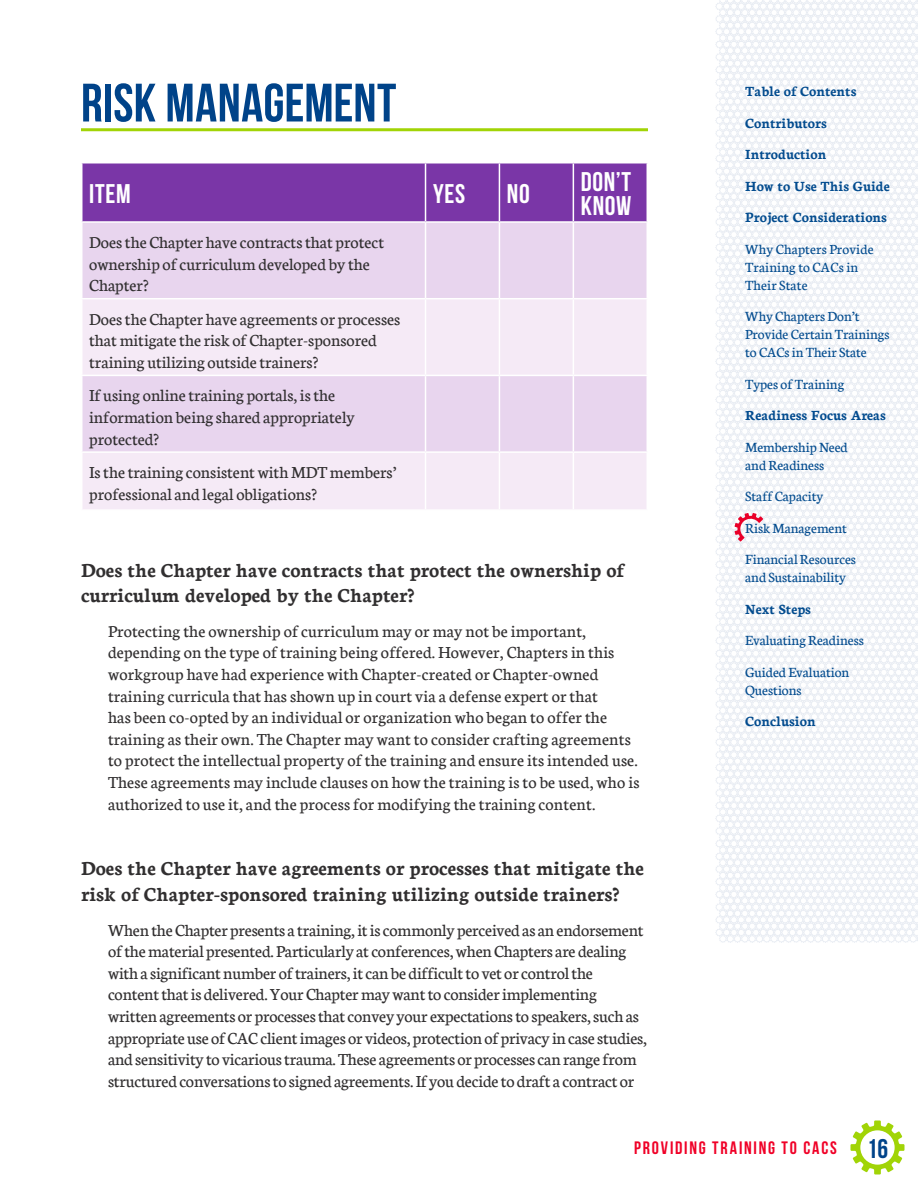
<style>
.page{position:relative;width:918px;height:1188px;background:#fff}
.page>*{position:absolute;margin:0;border:0;box-sizing:border-box;transform-origin:0 0}
.Heading_1{font:700 54px "Bebas Neue";letter-spacing:.005em;color:#004389}
.Table_Header{font:700 27px/24px "Bebas Neue";letter-spacing:.025em;color:#fff}
.Question{font:700 21px/25.2px "Neuton";color:#312f30}
.Answer{font:18px/21.6px "Neuton";color:#312f30}
.t1{font:700 18px "Bebas Neue";letter-spacing:.1em;color:#f00027}
.t2{font:15px/18px "Neuton";color:#034c8f}
.t3{font:700 15px/31.5px "Neuton";color:#034c8f}
.s1{font-size:27px;color:#004389}
</style>
<div class="page">
<svg style="left:850px;top:1120px;width:54px;height:55px"></svg>
<img style="left:716px;top:0;width:202px;height:943px">
<hr style="left:81px;top:128px;width:567px;height:3px;background:#a1d406">
<div style="left:82px;top:164px;width:565px;height:57px;background:#7a36a7"></div>
<div style="left:82px;top:223px;width:565px;height:75px;background:#e8d5ee"></div>
<svg style="left:82px;top:299px;width:565px;height:210px;background:#f0e2f3"></svg>
<hr style="left:425px;top:164px;width:1px;height:57px;background:#fff">
<hr style="left:499px;top:164px;width:1px;height:57px;background:#fff">
<hr style="left:573px;top:164px;width:1px;height:57px;background:#fff">
<hr style="left:425px;top:223px;width:1px;height:75px;background:#fff">
<hr style="left:499px;top:223px;width:1px;height:75px;background:#fff">
<hr style="left:573px;top:223px;width:1px;height:75px;background:#fff">
<hr style="left:425px;top:299px;width:1px;height:76px;background:#fff">
<hr style="left:499px;top:299px;width:1px;height:76px;background:#fff">
<hr style="left:573px;top:299px;width:1px;height:76px;background:#fff">
<hr style="left:81px;top:375px;width:345px;height:1px;background:#fff">
<hr style="left:426px;top:375px;width:73px;height:1px;background:#fff">
<hr style="left:425px;top:376px;width:1px;height:75px;background:#fff">
<hr style="left:499px;top:375px;width:74px;height:1px;background:#fff">
<hr style="left:499px;top:376px;width:1px;height:75px;background:#fff">
<hr style="left:573px;top:375px;width:75px;height:1px;background:#fff">
<hr style="left:573px;top:376px;width:1px;height:75px;background:#fff">
<hr style="left:81px;top:451px;width:345px;height:2px;background:#fff">
<hr style="left:426px;top:451px;width:73px;height:2px;background:#fff">
<hr style="left:425px;top:453px;width:1px;height:56px;background:#fff">
<hr style="left:499px;top:451px;width:74px;height:2px;background:#fff">
<hr style="left:499px;top:453px;width:1px;height:56px;background:#fff">
<hr style="left:573px;top:451px;width:75px;height:2px;background:#fff">
<hr style="left:573px;top:453px;width:1px;height:56px;background:#fff">
<svg style="left:735px;top:513px;width:28px;height:29px"></svg>
<p class="Heading_1" style="left:81px;top:73px;width:317px">RISK MANAGEMENT</p>
<p class="Table_Header" style="left:89px;top:181px;width:43px">ITEM</p>
<p class="Table_Header" style="left:433px;top:181px;width:34px">YES</p>
<p class="Table_Header" style="left:507px;top:181px;width:24px">NO</p>
<p class="Answer" style="left:89px;top:232px;width:296px">Does the Chapter have contracts that protect ownership of curriculum developed by the<br>Chapter?</p>
<p class="Answer" style="left:89px;top:308px;width:313px">Does the Chapter have agreements or processes that mitigate the risk of Chapter-sponsored training utilizing outside trainers?</p>
<p class="Answer" style="left:89px;top:385px;width:267px">If using online training portals, is the information being shared appropriately protected?</p>
<p class="Answer" style="left:89px;top:462px;width:309px">Is the training consistent with MDT members’ professional and legal obligations?</p>
<p class="Table_Header" style="left:581px;top:169px;width:52px">DON’T<br>KNOW</p>
<p class="Question" style="left:81px;top:557px;width:544px">Does the Chapter have contracts that protect the ownership of curriculum developed by the Chapter?</p>
<p class="Answer" style="left:108px;top:620px;width:533px">Protecting the ownership of curriculum may or may not be important, depending on the type of training being offered. However, Chapters in this workgroup have had experience with Chapter-created or Chapter-owned training curricula that has shown up in court via a defense expert or that<br>has been co-opted by an individual or organization who began to offer the training as their own. The Chapter may want to consider crafting agreements to protect the intellectual property of the training and ensure its intended use.<br>These agreements may include clauses on how the training is to be used, who is authorized to use it, and the process for modifying the training content.</p>
<p class="Question" style="left:81px;top:856px;width:565px">Does the Chapter have agreements or processes that mitigate the risk of Chapter-sponsored training utilizing outside trainers?</p>
<p class="Answer" style="left:108px;top:919px;width:541px">When the Chapter presents a training, it is commonly perceived as an endorsement of the material presented. Particularly at conferences, when Chapters are dealing with a significant number of trainers, it can be difficult to vet or control the content that is delivered. Your Chapter may want to consider implementing written agreements or processes that convey your expectations to speakers, such as appropriate use of CAC client images or videos, protection of privacy in case studies, and sensitivity to vicarious trauma. These agreements or processes can range from structured conversations to signed agreements. If you decide to draft a contract or</p>
<p class="t3" style="left:745px;top:76px;width:146px">Table of Contents<br>Contributors<br>Introduction<br>How to Use This Guide<br>Project Considerations</p>
<p class="t2" style="left:745px;top:240px;width:130px">Why Chapters Provide<br>Training to CACs in<br>Their State</p>
<p class="t2" style="left:745px;top:308px;width:146px">Why Chapters Don’t<br>Provide Certain Trainings to CACs in Their State</p>
<p class="t2" style="left:745px;top:375px;width:101px">Types of Training</p>
<p class="t3" style="left:745px;top:400px;width:142px">Readiness Focus Areas</p>
<p class="t2" style="left:745px;top:438px;width:104px">Membership Need and Readiness</p>
<p class="t2" style="left:745px;top:481px;width:112px;line-height:31.5px">Staff Capacity<br>Risk Management<br>Financial Resources</p>
<p class="t2" style="left:745px;top:569px;width:102px">and Sustainability</p>
<p class="t3" style="left:745px;top:593px;width:67px">Next Steps</p>
<p class="t2" style="left:745px;top:625px;width:120px;line-height:31.5px">Evaluating Readiness<br>Guided Evaluation</p>
<p class="t2" style="left:745px;top:681px;width:58px">Questions</p>
<p class="t3" style="left:745px;top:706px;width:72px">Conclusion</p>
<p class="t1" style="left:634px;top:1138px;width:255px">PROVIDING TRAINING TO CACS <span class="s1">16</span></p>
</div>
